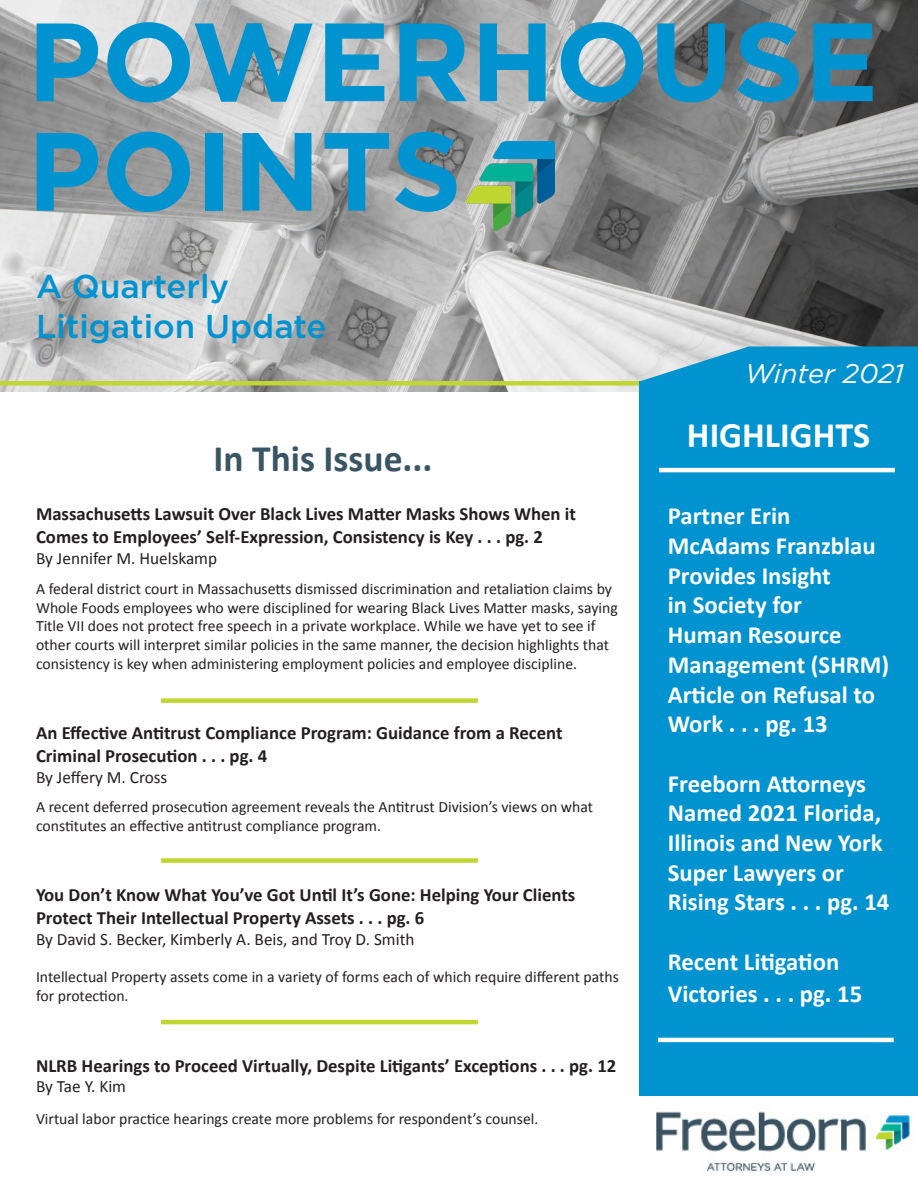
<style>
.page{position:relative;width:918px;height:1188px;background:#fff}
.page>*{position:absolute;margin:0;border:0;box-sizing:border-box;transform-origin:0 0}
.t1{font:700 111px "Gotham";color:#0093d0}
.t2{font:700 37.5px "Calibri";color:#395463}
.t3{font:700 36px "Calibri";color:#fff}
.t4{font:500 33px/39.6px "Gotham";color:#0093d0}
.t5{font:italic 27px "Gotham";color:#fff}
.t6{font:700 24.75px/29.7px "Calibri";color:#fff}
.t7{font:700 18.75px/23.4px "Calibri";color:#231f20}
.t8{font:17.25px "Calibri";color:#231f20}
.t9{font:15.75px/18.9px "Calibri";color:#231f20}
</style>
<div class="page">
<img style="left:0;top:0;width:918px;height:392px">
<div style="left:639px;top:381px;width:279px;height:807px;background:#0093d0"></div>
<img style="left:639px;top:1097px;width:279px;height:91px">
<div style="left:161px;top:698px;width:317px;height:5px;background:#bfd730"></div>
<hr style="left:161px;top:1020px;width:317px;height:4px;background:#bfd730">
<hr style="left:659px;top:468px;width:236px;height:4px;background:#fff">
<div style="left:0;top:381px;width:639px;height:5px;background:#bfd730"></div>
<svg style="left:639px;top:347px;width:279px;height:34px;background:#2ca2d3"></svg>
<div style="left:161px;top:858px;width:317px;height:5px;background:#bfd730"></div>
<img style="left:467px;top:142px;width:88px;height:88px">
<hr style="left:658px;top:1038px;width:236px;height:4px;background:#fff">
<p class="t1" style="left:27px;top:-12px;width:853px">POWERHOUSE</p>
<p class="t1" style="left:27px;top:98px;width:436px">POINTS</p>
<p class="t4" style="left:36px;top:266px;width:292px">A Quarterly<br>Litigation Update</p>
<p class="t2" style="left:214px;top:435px;width:220px">In This Issue...</p>
<p class="t7" style="left:36px;top:502px;width:542px">Massachusetts Lawsuit Over Black Lives Matter Masks Shows When it<br>Comes to Employees’ Self-Expression, Consistency is Key . . . pg. 2</p>
<p class="t8" style="left:36px;top:547px;width:183px">By Jennifer M. Huelskamp</p>
<p class="t9" style="left:36px;top:579px;width:583px">A federal district court in Massachusetts dismissed discrimination and retaliation claims by Whole Foods employees who were disciplined for wearing Black Lives Matter masks, saying Title VII does not protect free speech in a private workplace. While we have yet to see if other courts will interpret similar policies in the same manner, the decision highlights that consistency is key when administering employment policies and employee discipline.</p>
<p class="t7" style="left:36px;top:721px;width:528px">An Effective Antitrust Compliance Program: Guidance from a Recent<br>Criminal Prosecution . . . pg. 4</p>
<p class="t8" style="left:36px;top:766px;width:133px">By Jeffery M. Cross</p>
<p class="t9" style="left:36px;top:798px;width:559px">A recent deferred prosecution agreement reveals the Antitrust Division’s views on what constitutes an effective antitrust compliance program.</p>
<p class="t7" style="left:36px;top:883px;width:541px">You Don’t Know What You’ve Got Until It’s Gone: Helping Your Clients<br>Protect Their Intellectual Property Assets . . . pg. 6</p>
<p class="t8" style="left:36px;top:928px;width:380px">By David S. Becker, Kimberly A. Beis, and Troy D. Smith</p>
<p class="t9" style="left:36px;top:968px;width:584px">Intellectual Property assets come in a variety of forms each of which require different paths for protection.</p>
<p class="t7" style="left:36px;top:1054px;width:582px">NLRB Hearings to Proceed Virtually, Despite Litigants’ Exceptions . . . pg. 12</p>
<p class="t8" style="left:36px;top:1076px;width:92px">By Tae Y. Kim</p>
<p class="t9" style="left:36px;top:1109px;width:504px">Virtual labor practice hearings create more problems for respondent’s counsel.</p>
<p class="t5" style="left:745px;top:356px;width:160px">Winter 2021</p>
<p class="t3" style="left:687px;top:412px;width:185px">HIGHLIGHTS</p>
<p class="t6" style="left:668px;top:501px;width:223px">Partner Erin<br>McAdams Franzblau<br>Provides Insight<br>in Society for<br>Human Resource<br>Management (SHRM)<br>Article on Refusal to<br>Work . . . pg. 13</p>
<p class="t6" style="left:668px;top:769px;width:223px">Freeborn Attorneys<br>Named 2021 Florida,<br>Illinois and New York<br>Super Lawyers or<br>Rising Stars . . . pg. 14</p>
<p class="t6" style="left:668px;top:945px;width:196px;line-height:32.4px">Recent Litigation<br>Victories . . . pg. 15</p>
</div>
